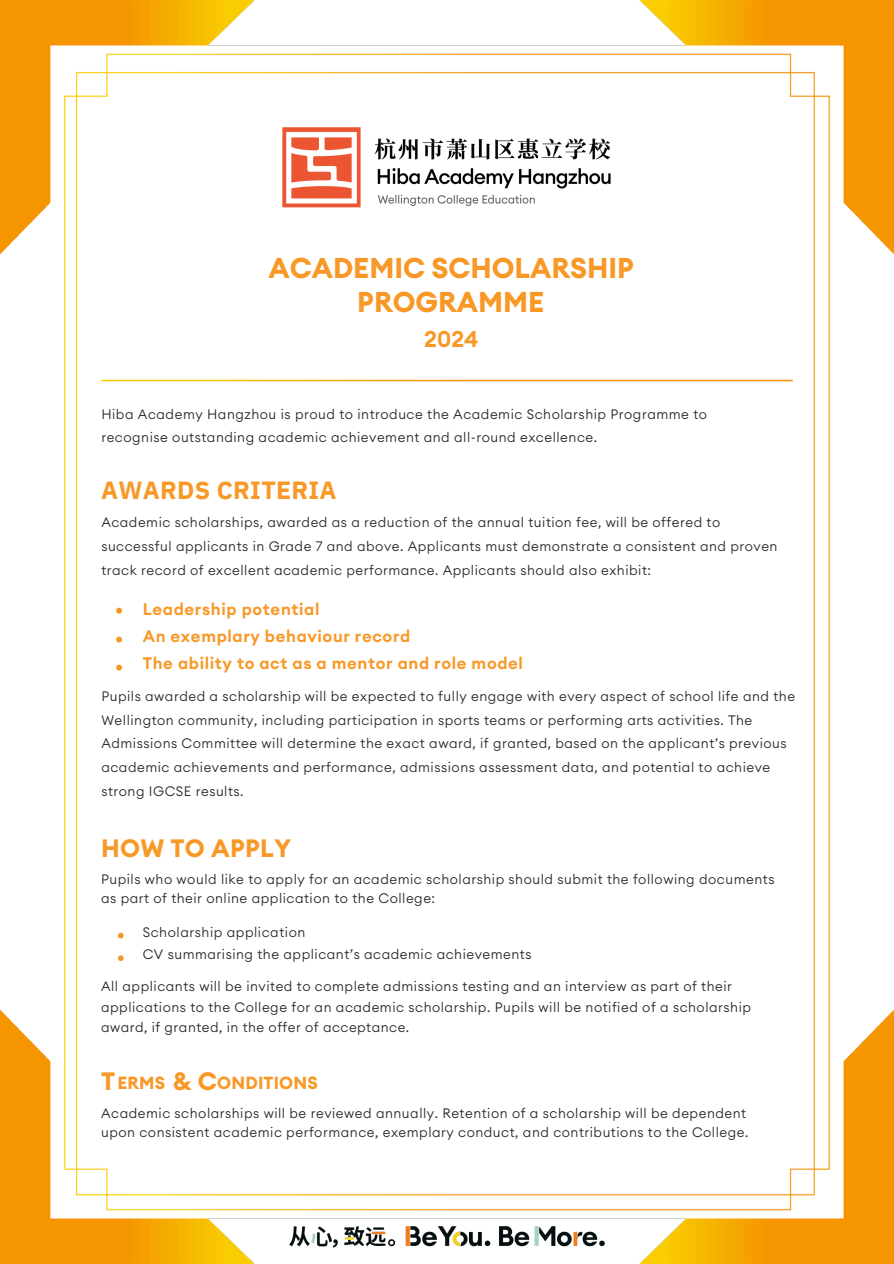
<style>
.page{position:relative;width:894px;height:1264px;background:#fff}
.page>*{position:absolute;margin:0;border:0;box-sizing:border-box;transform-origin:0 0}
.t1{font:700 28.2px/33.8px "Euclid Circular A";color:#f89827;text-align:center}
.t2{font:700 24.75px "IBM Plex Sans";letter-spacing:.015em;color:#f89827}
.t3{font:700 24.75px "Euclid Circular A";letter-spacing:.015em;color:#f89827}
.t4{font:600 22.5px "Euclid Circular A";color:#f89827}
.t5{font:700 17.4px "Euclid Circular A";letter-spacing:.015em;color:#f89827}
.t6{font:600 16.5px/27px "Euclid Circular A";letter-spacing:.04em;color:#f89827}
.t7{font:300 13.5px/23.7px "Euclid Circular A";letter-spacing:.04em;color:#282728}
</style>
<div class="page">
<img style="left:0;top:0;width:893px;height:1263px">
<div style="left:230px;top:87px;width:437px;height:151px;background:#fff"></div>
<img style="left:251px;top:127px;width:390px;height:112px">
<p class="t1" style="left:268px;top:251px;width:367px">ACADEMIC SCHOLARSHIP<br>PROGRAMME</p>
<h1 class="t4" style="left:424px;top:325px;width:56px">2024</h1>
<p class="t7" style="left:101px;top:402px;width:607px">Hiba Academy Hangzhou is proud to introduce the Academic Scholarship Programme to recognise outstanding academic achievement and all-round excellence.</p>
<h2 class="t2" style="left:101px;top:474px;width:237px">AWARDS CRITERIA</h2>
<p class="t7" style="left:101px;top:510px;width:677px">Academic scholarships, awarded as a reduction of the annual tuition fee, will be offered to successful applicants in Grade 7 and above. Applicants must demonstrate a consistent and proven track record of excellent academic performance. Applicants should also exhibit:</p>
<p class="t6" style="left:143px;top:595px;width:381px">Leadership potential<br>An exemplary behaviour record<br>The ability to act as a mentor and role model</p>
<p class="t7" style="left:101px;top:684px;width:695px">Pupils awarded a scholarship will be expected to fully engage with every aspect of school life and the Wellington community, including participation in sports teams or performing arts activities. The Admissions Committee will determine the exact award, if granted, based on the applicant’s previous academic achievements and performance, admissions assessment data, and potential to achieve strong IGCSE results.</p>
<p class="t3" style="left:101px;top:831px;width:192px">HOW TO APPLY</p>
<h2 class="t7" style="left:101px;top:869px;width:674px;line-height:19.2px">Pupils who would like to apply for an academic scholarship should submit the following documents as part of their online application to the College:</h2>
<p class="t7" style="left:143px;top:920px;width:164px">Scholarship application</p>
<h5 class="t7" style="left:143px;top:942px;width:390px">CV summarising the applicant’s academic achievements</h5>
<p class="t7" style="left:101px;top:974px;width:632px">All applicants will be invited to complete admissions testing and an interview as part of their</p>
<h2 class="t7" style="left:101px;top:994px;width:651px">applications to the College for an academic scholarship. Pupils will be notified of a scholarship</h2>
<p class="t7" style="left:101px;top:1015px;width:309px">award, if granted, in the offer of acceptance.</p>
<p class="t3" style="left:101px;top:1065px;width:16px">T</p>
<p class="t3" style="left:172px;top:1065px;width:46px">&amp; C</p>
<h4 class="t5" style="left:117px;top:1071px;width:49px">ERMS</h4>
<h4 class="t5" style="left:217px;top:1071px;width:102px">ONDITIONS</h4>
<h3 class="t7" style="left:101px;top:1103px;width:648px;line-height:19.2px">Academic scholarships will be reviewed annually. Retention of a scholarship will be dependent upon consistent academic performance, exemplary conduct, and contributions to the College.</h3>
</div>
